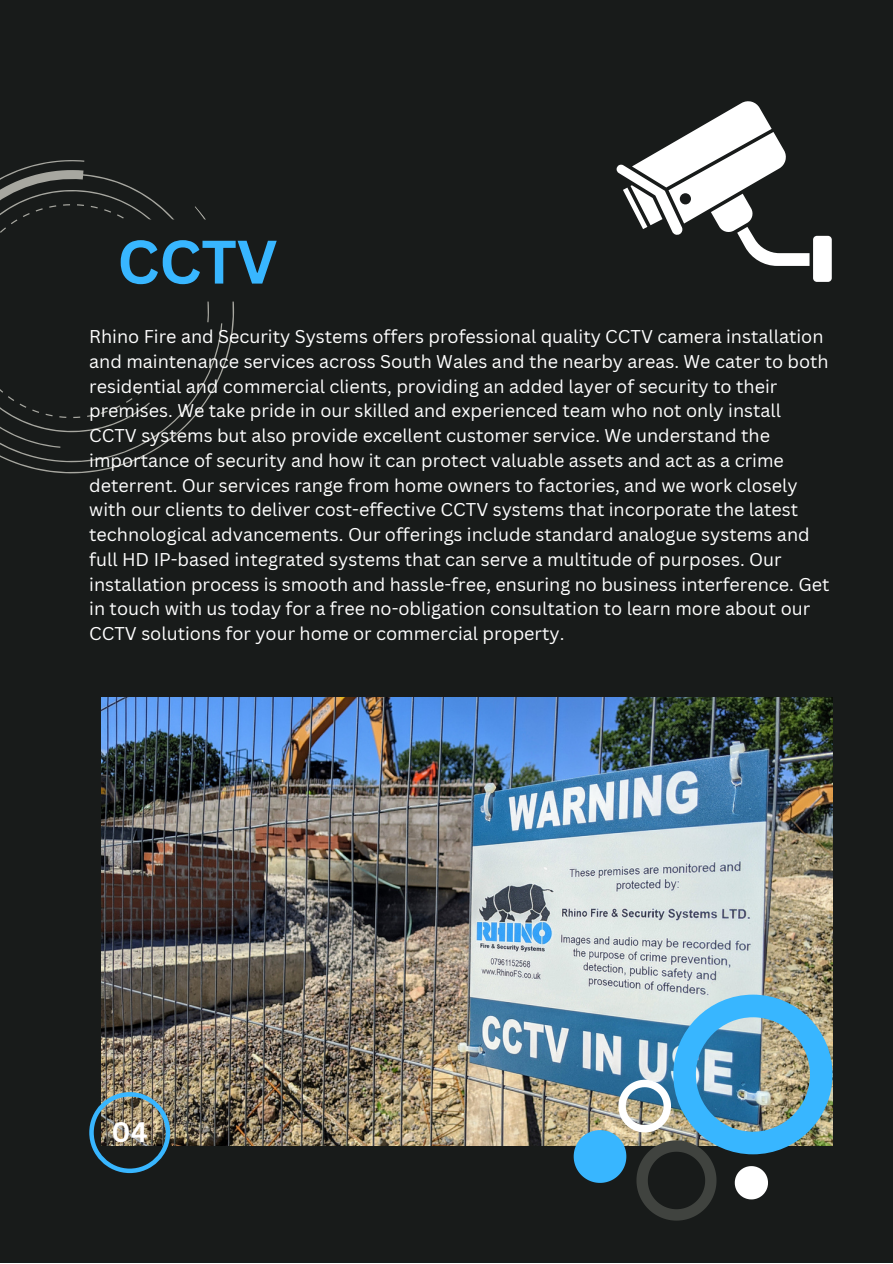
<style>
.page{position:relative;width:893px;height:1264px;background:#fff}
.page>*{position:absolute;margin:0;border:0;box-sizing:border-box;transform-origin:0 0}
.t1{font:700 60px "Canva Sans";color:#38b6ff}
.t2{font:700 27.45px "Canva Sans";color:#fff}
.t3{font:18px/24.8px "Canva Sans";color:#fff}
</style>
<div class="page">
<div style="left:0;top:0;width:892px;height:1262px;background:#181b1a"></div>
<svg style="left:9px;top:301px;width:226px;height:173px"></svg>
<svg style="left:0;top:201px;width:222px;height:260px"></svg>
<svg style="left:0;top:160px;width:154px;height:250px"></svg>
<img style="left:101px;top:698px;width:731px;height:447px">
<img style="left:89px;top:1092px;width:81px;height:81px">
<svg style="left:573px;top:994px;width:259px;height:226px"></svg>
<div style="left:813px;top:236px;width:18px;height:46px;background:#fff;border-radius:4px"></div>
<svg style="left:616px;top:101px;width:193px;height:165px"></svg>
<div style="left:117px;top:219px;width:160px;height:82px;background:#181b1a;border-radius:5px"></div>
<h1 class="t1" style="left:117px;top:219px;width:162px">CCTV</h1>
<p class="t3" style="left:89px;top:324px;width:741px">Rhino Fire and Security Systems offers professional quality CCTV camera installation and maintenance services across South Wales and the nearby areas. We cater to both residential and commercial clients, providing an added layer of security to their premises. We take pride in our skilled and experienced team who not only install CCTV systems but also provide excellent customer service. We understand the importance of security and how it can protect valuable assets and act as a crime deterrent. Our services range from home owners to factories, and we work closely with our clients to deliver cost-effective CCTV systems that incorporate the latest technological advancements. Our offerings include standard analogue systems and full HD IP-based integrated systems that can serve a multitude of purposes. Our installation process is smooth and hassle-free, ensuring no business interference. Get in touch with us today for a free no-obligation consultation to learn more about our CCTV solutions for your home or commercial property.</p>
<h2 class="t2" style="left:112px;top:1112px;width:38px">04</h2>
</div>
